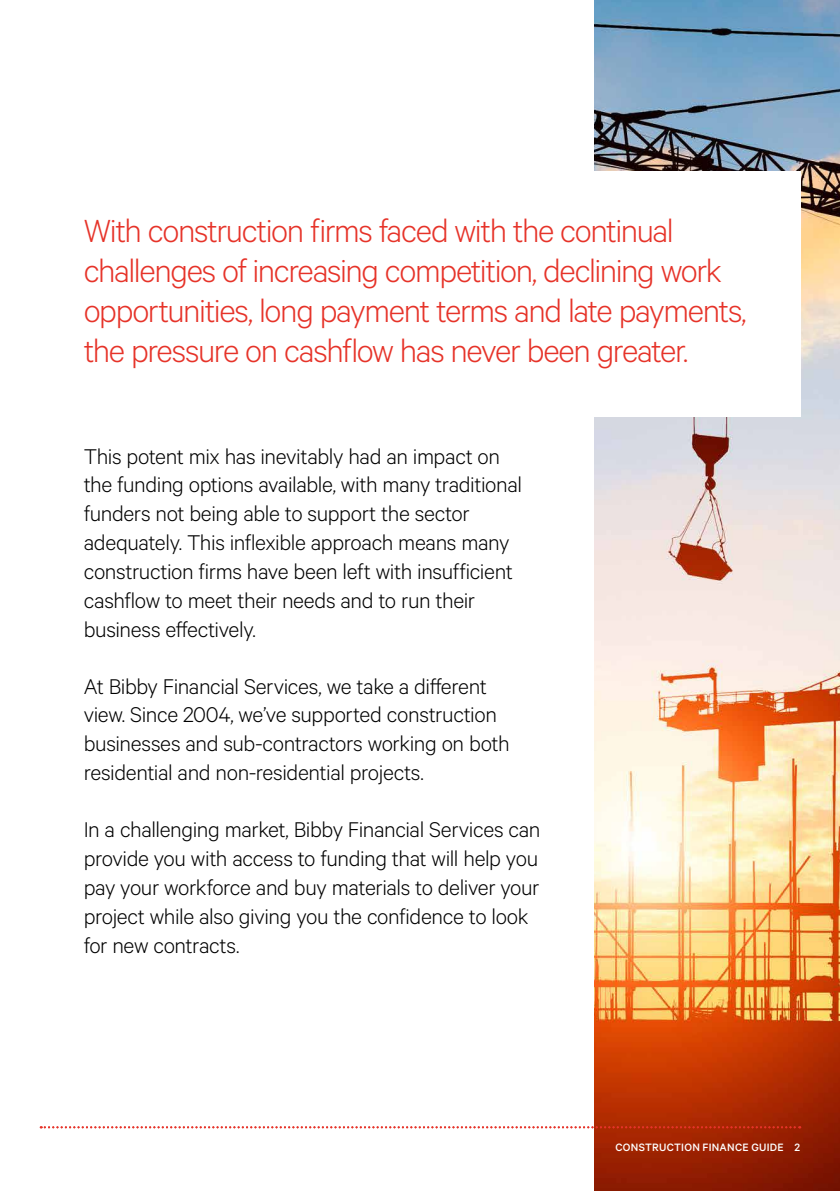
<style>
.page{position:relative;width:840px;height:1191px;background:#fff}
.page>*{position:absolute;margin:0;border:0;box-sizing:border-box;transform-origin:0 0}
.t1{font:300 36px/40px "Calibre";letter-spacing:-.04em;color:#e63329}
.t2{font:300 24px/28.8px "Calibre";letter-spacing:-.015em;color:#000}
.t3{font:500 12px "Calibre";letter-spacing:.025em;color:#fff}
</style>
<div class="page">
<img style="left:594px;top:0;width:245px;height:1191px">
<svg style="left:41px;top:1126px;width:758px;height:2px"></svg>
<div style="left:40px;top:171px;width:759px;height:246px;background:#fff"></div>
<h1 class="t1" style="left:84px;top:209px;width:664px">With construction firms faced with the continual challenges of increasing competition, declining work opportunities, long payment terms and late payments, the pressure on cashflow has never been greater.</h1>
<p class="t2" style="left:84px;top:441px;width:439px">This potent mix has inevitably had an impact on the funding options available, with many traditional funders not being able to support the sector adequately. This inflexible approach means many construction firms have been left with insufficient cashflow to meet their needs and to run their business effectively.</p>
<p class="t2" style="left:84px;top:670px;width:427px">At Bibby Financial Services, we take a different view. Since 2004, we’ve supported construction businesses and sub-contractors working on both residential and non-residential projects.</p>
<p class="t2" style="left:84px;top:814px;width:458px">In a challenging market, Bibby Financial Services can provide you with access to funding that will help you pay your workforce and buy materials to deliver your project while also giving you the confidence to look for new contracts.</p>
<p class="t3" style="left:615px;top:1140px;width:186px">CONSTRUCTION FINANCE GUIDE 2</p>
</div>
